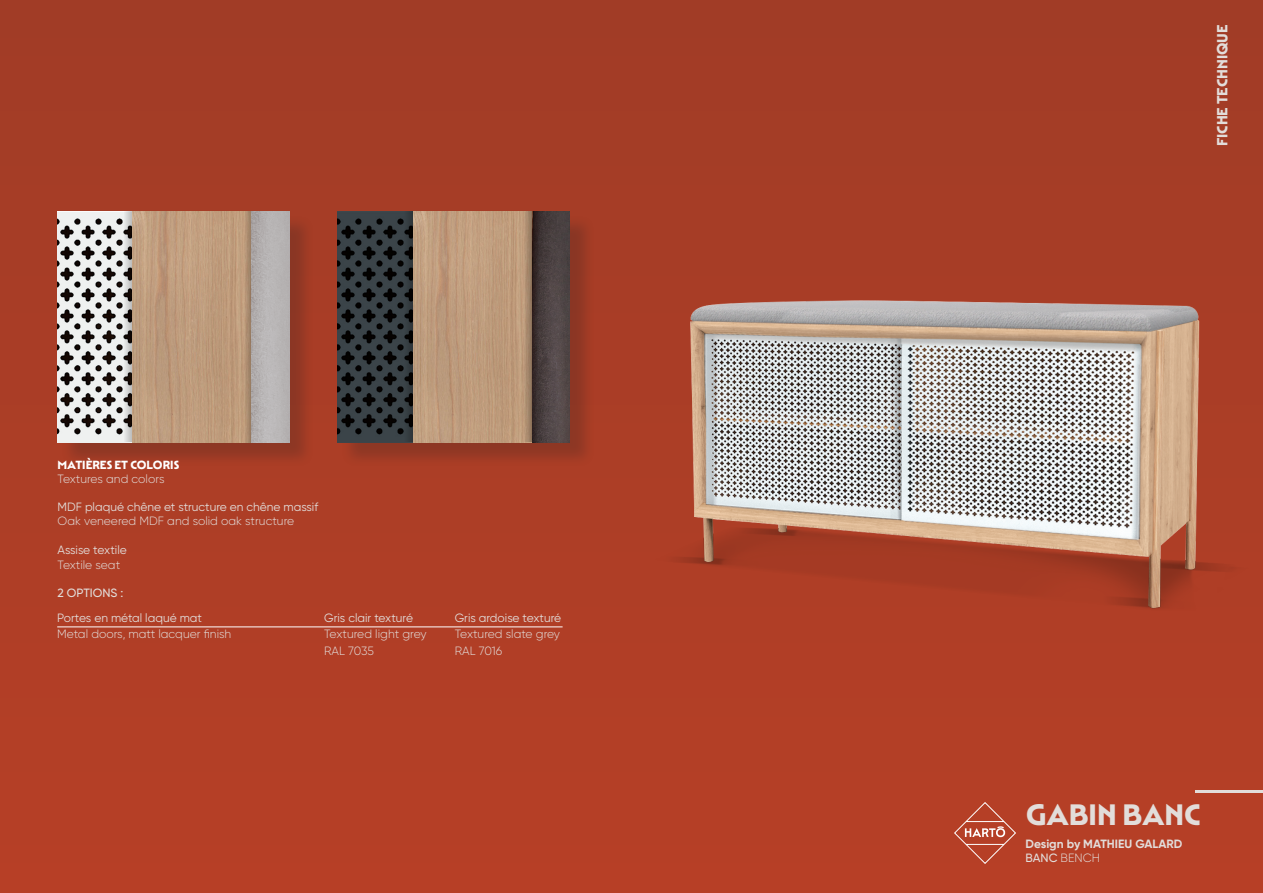
<style>
.page{position:relative;width:1263px;height:893px;background:#fff}
.page>*{position:absolute;margin:0;border:0;box-sizing:border-box;transform-origin:0 0}
.t1{font:700 30px "Mendl Sans Dusk";color:#e2ddda}
.t2{font:700 15px "Mendl Sans Dusk";color:#e2ddda}
.t3{font:12px/14.4px "Gilroy";color:#e2ddda}
.t4{font:300 12px "Gilroy";color:#e2ddda}
.t5{font:700 12px "Gilroy";color:#e2ddda}
.t6{font:700 12px "Mendl Sans Dusk";color:#fff}
.t7{font:500 12px "Gilroy";color:#e2ddda}
.s1{font-weight:300}
.s2{font-weight:500}
</style>
<div class="page">
<div style="left:0;top:0;width:1263px;height:893px;background:linear-gradient(to right,#ad3e26,#ab3e26)"></div>
<hr style="left:1195px;top:790px;width:68px;height:3px;background:#e2ddda">
<img style="left:631px;top:235px;width:631px;height:423px">
<div style="left:60px;top:215px;width:255px;height:253px;background:#231f20;opacity:.22"></div>
<img style="left:57px;top:212px;width:66px;height:230px">
<svg style="left:123px;top:212px;width:9px;height:230px;background:#949392"></svg>
<img style="left:132px;top:212px;width:111px;height:230px">
<div style="left:341px;top:215px;width:254px;height:253px;background:#231f20;opacity:.22"></div>
<img style="left:338px;top:212px;width:66px;height:230px">
<svg style="left:404px;top:212px;width:9px;height:230px;background:#23282b"></svg>
<img style="left:413px;top:212px;width:110px;height:230px">
<svg style="left:243px;top:212px;width:34px;height:231px;background:#ae8f73"></svg>
<img style="left:251px;top:212px;width:38px;height:230px">
<svg style="left:523px;top:212px;width:9px;height:230px;background:#a7896d"></svg>
<img style="left:532px;top:212px;width:38px;height:230px">
<hr style="left:57px;top:627px;width:506px;height:1px;background:#fff">
<svg style="left:954px;top:802px;width:62px;height:62px;background:#bd533d"></svg>
<p class="t6" style="left:58px;top:457px;width:123px">MATIÈRES ET COLORIS</p>
<p class="t4" style="left:58px;top:471px;width:108px">Textures and colors</p>
<p class="t3" style="left:58px;top:499px;width:262px">MDF plaqué chêne et structure en chêne massif<br><span class="s1">Oak veneered MDF and solid oak structure</span></p>
<p class="t3" style="left:58px;top:543px;width:71px">Assise textile<br><span class="s1">Textile seat</span></p>
<p class="t7" style="left:58px;top:586px;width:67px">2 OPTIONS :</p>
<p class="t3" style="left:57px;top:610px;width:146px">Portes en métal laqué mat</p>
<p class="t3" style="left:324px;top:610px;width:90px">Gris clair texturé</p>
<p class="t3" style="left:455px;top:610px;width:108px">Gris ardoise texturé</p>
<p class="t4" style="left:57px;top:627px;width:176px">Metal doors, matt lacquer finish</p>
<p class="t4" style="left:324px;top:627px;width:104px">Textured light grey</p>
<p class="t4" style="left:455px;top:627px;width:107px">Textured slate grey</p>
<p class="t4" style="left:324px;top:643px;width:51px">RAL 7035</p>
<p class="t4" style="left:455px;top:643px;width:49px">RAL 7016</p>
<p class="t2" style="left:1213px;top:146px;width:123px;rotate:-90deg">FICHE TECHNIQUE</p>
<p class="t1" style="left:1025px;top:796px;width:177px">GABIN BANC</p>
<p class="t5" style="left:1025px;top:836px;width:158px">Design by MATHIEU GALARD</p>
<p class="t4" style="left:1025px;top:850px;width:76px"><span class="s2">BANC</span> BENCH</p>
</div>
